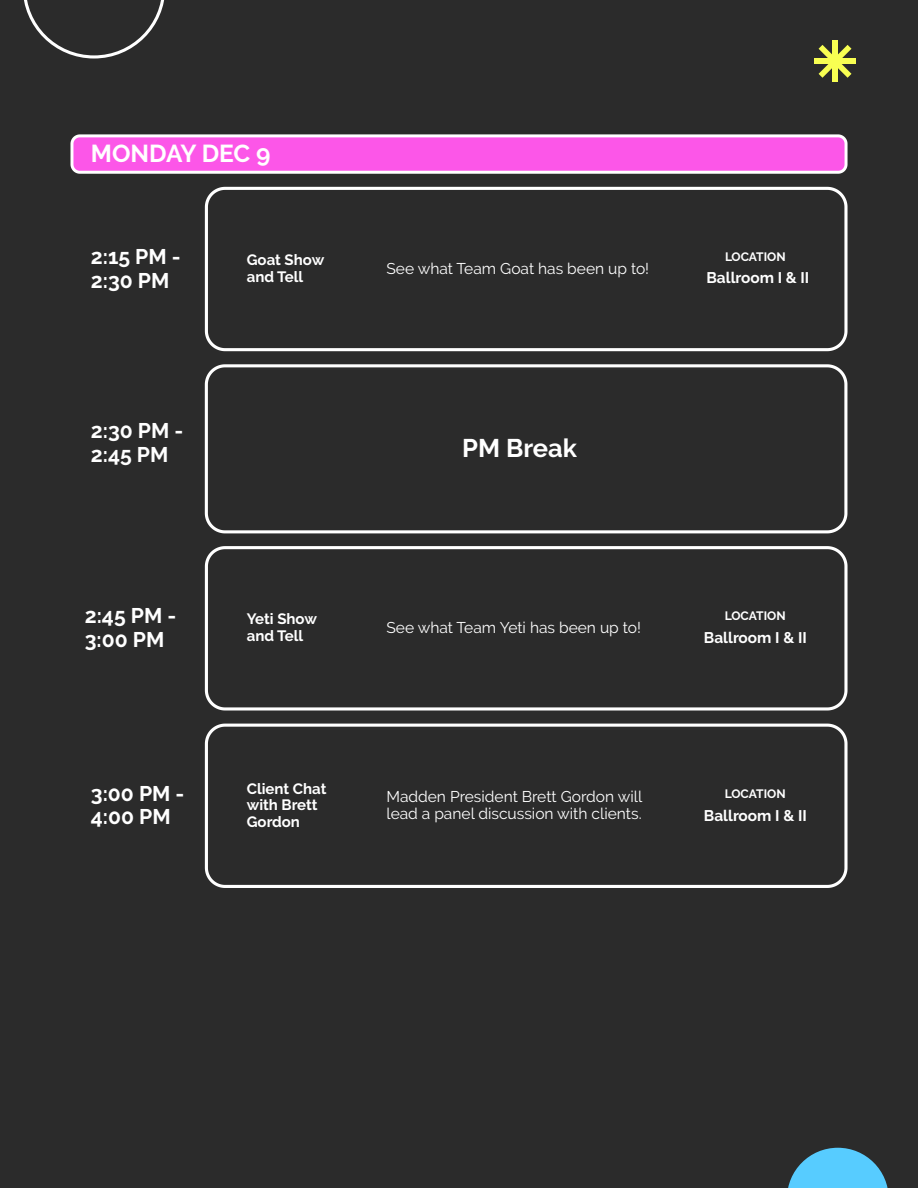
<style>
.page{position:relative;width:918px;height:1188px;background:#2b2b2b}
.page>*{position:absolute;margin:0;border:0;box-sizing:border-box;transform-origin:0 0}
.t1{font:700 25.5px "Raleway";color:#fff}
.t2{font:700 24.45px "Raleway";color:#fff}
.t3{font:700 21.15px/23.7px "Raleway";color:#fff}
.t4{font:15.6px "Raleway";color:#fff}
.t5{font:700 15.45px "Raleway";color:#fff}
.t6{font:700 15px/16.8px "Raleway";color:#fff}
.t7{font:700 12.15px "Raleway";color:#fff}
</style>
<div class="page">
<svg style="left:204px;top:364px;width:644px;height:170px"></svg>
<svg style="left:204px;top:186px;width:644px;height:166px"></svg>
<svg style="left:204px;top:546px;width:644px;height:165px"></svg>
<svg style="left:204px;top:723px;width:644px;height:165px"></svg>
<svg style="left:70px;top:134px;width:778px;height:40px;background:#f86fe7"></svg>
<svg style="left:24px;top:0;width:140px;height:59px"></svg>
<svg style="left:788px;top:1148px;width:100px;height:40px"></svg>
<div style="left:815px;top:59px;width:41px;height:5px;background:#f8ff52"></div>
<div style="left:832px;top:41px;width:6px;height:41px;background:#f8ff52"></div>
<svg style="left:819px;top:45px;width:33px;height:33px"></svg>
<h2 class="t2" style="left:91px;top:139px;width:181px">MONDAY DEC 9</h2>
<h3 class="t3" style="left:91px;top:245px;width:91px">2:15 PM -<br>2:30 PM</h3>
<h3 class="t3" style="left:91px;top:419px;width:94px">2:30 PM -<br>2:45 PM</h3>
<h3 class="t3" style="left:85px;top:604px;width:93px">2:45 PM -<br>3:00 PM</h3>
<h3 class="t3" style="left:91px;top:782px;width:95px">3:00 PM -<br>4:00 PM</h3>
<p class="t6" style="left:247px;top:252px;width:79px">Goat Show and Tell</p>
<p class="t6" style="left:247px;top:611px;width:72px">Yeti Show and Tell</p>
<p class="t6" style="left:247px;top:780px;width:81px">Client Chat with Brett<br>Gordon</p>
<p class="t4" style="left:386px;top:259px;width:264px">See what Team Goat has been up to!</p>
<p class="t7" style="left:725px;top:250px;width:62px">LOCATION</p>
<p class="t5" style="left:707px;top:269px;width:104px">Ballroom I &amp; II</p>
<h1 class="t1" style="left:462px;top:433px;width:116px">PM Break</h1>
<p class="t4" style="left:386px;top:619px;width:256px">See what Team Yeti has been up to!</p>
<p class="t7" style="left:725px;top:609px;width:62px">LOCATION</p>
<p class="t5" style="left:704px;top:629px;width:104px">Ballroom I &amp; II</p>
<p class="t4" style="left:386px;top:788px;width:257px">Madden President Brett Gordon will</p>
<p class="t7" style="left:725px;top:786px;width:62px">LOCATION</p>
<p class="t4" style="left:386px;top:805px;width:257px">lead a panel discussion with clients.</p>
<p class="t5" style="left:704px;top:807px;width:104px">Ballroom I &amp; II</p>
</div>
